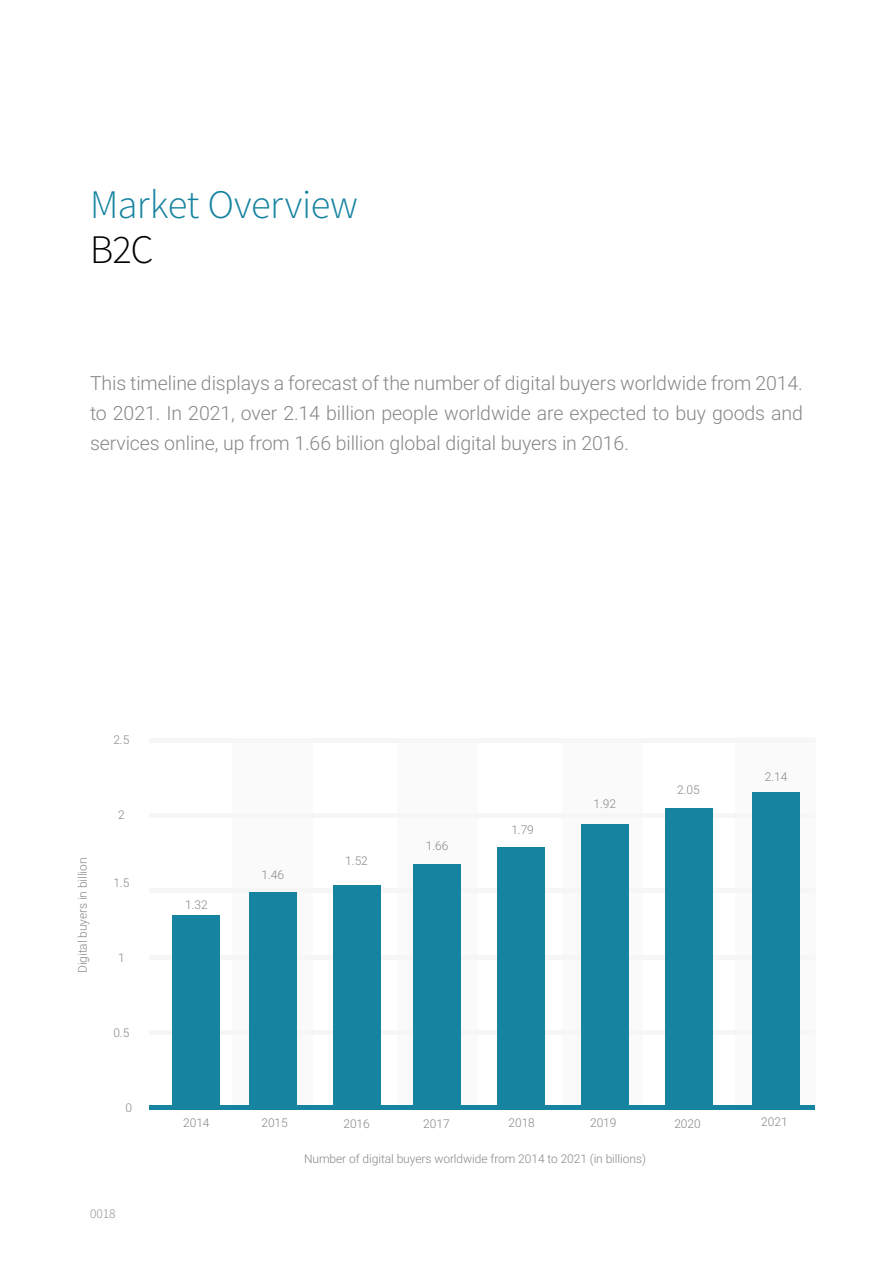
<style>
.page{position:relative;width:893px;height:1263px;background:#fff}
.page>*{position:absolute;margin:0;border:0;box-sizing:border-box;transform-origin:0 0}
.t1{font:300 40.5px "Source Sans Pro";letter-spacing:-.01em;color:#1683a0}
.t2{font:300 40.5px "Source Sans Pro";color:#000}
.t3{font:300 19.5px/30px "Roboto";letter-spacing:-.005em;color:#878787;text-align:justify}
.t4{font:300 13.5px "Source Sans Pro";color:#878787}
.t5{font:300 12px "Roboto";letter-spacing:-.005em;color:#878787}
</style>
<div class="page">
<div style="left:233px;top:739px;width:80px;height:371px;background:#fafafa"></div>
<div style="left:398px;top:739px;width:80px;height:371px;background:#fafafa"></div>
<div style="left:563px;top:739px;width:80px;height:371px;background:#fafafa"></div>
<div style="left:735px;top:737px;width:80px;height:373px;background:#fafafa"></div>
<div style="left:149px;top:955px;width:665px;height:5px;background:#f6f6f6"></div>
<hr style="left:149px;top:888px;width:665px;height:4px;background:#f6f6f6">
<hr style="left:149px;top:813px;width:665px;height:4px;background:#f6f6f6">
<hr style="left:149px;top:738px;width:665px;height:4px;background:#f6f6f6">
<div style="left:149px;top:1030px;width:665px;height:5px;background:#f6f6f6"></div>
<div style="left:173px;top:915px;width:47px;height:195px;background:#1683a0"></div>
<div style="left:333px;top:885px;width:47px;height:225px;background:#1683a0"></div>
<div style="left:497px;top:847px;width:48px;height:260px;background:#1683a0"></div>
<div style="left:665px;top:807px;width:47px;height:301px;background:#1683a0"></div>
<div style="left:249px;top:893px;width:48px;height:217px;background:#1683a0"></div>
<div style="left:413px;top:864px;width:48px;height:246px;background:#1683a0"></div>
<div style="left:581px;top:824px;width:48px;height:286px;background:#1683a0"></div>
<div style="left:752px;top:792px;width:48px;height:318px;background:#1683a0"></div>
<hr style="left:149px;top:1106px;width:665px;height:4px;background:#1683a0">
<h1 class="t1" style="left:90px;top:179px;width:269px">Market Overview</h1>
<h1 class="t2" style="left:90px;top:224px;width:65px">B2C</h1>
<p class="t3" style="left:90px;top:367px;width:714px">This timeline displays a forecast of the number of digital buyers worldwide from 2014. to 2021. In 2021, over 2.14 billion people worldwide are expected to buy goods and services online, up from 1.66 billion global digital buyers in 2016.</p>
<p class="t5" style="left:113px;top:731px;width:18px">2.5</p>
<p class="t5" style="left:74px;top:973px;width:117px;rotate:-90deg">Digital buyers in billion</p>
<p class="t5" style="left:118px;top:806px;width:8px">2</p>
<p class="t5" style="left:113px;top:874px;width:18px">1.5</p>
<p class="t5" style="left:118px;top:949px;width:8px">1</p>
<p class="t5" style="left:113px;top:1024px;width:18px">0.5</p>
<p class="t5" style="left:126px;top:1099px;width:8px">0</p>
<p class="t4" style="left:90px;top:1205px;width:27px">0018</p>
<p class="t5" style="left:185px;top:896px;width:24px">1.32</p>
<p class="t5" style="left:261px;top:867px;width:24px">1.46</p>
<p class="t5" style="left:345px;top:852px;width:24px">1.52</p>
<p class="t5" style="left:426px;top:837px;width:24px">1.66</p>
<p class="t5" style="left:511px;top:822px;width:24px">1.79</p>
<p class="t5" style="left:594px;top:795px;width:24px">1.92</p>
<p class="t5" style="left:677px;top:781px;width:24px">2.05</p>
<p class="t5" style="left:765px;top:768px;width:24px">2.14</p>
<p class="t5" style="left:183px;top:1114px;width:28px">2014</p>
<p class="t5" style="left:261px;top:1114px;width:28px">2015</p>
<p class="t5" style="left:343px;top:1115px;width:28px">2016</p>
<p class="t5" style="left:423px;top:1115px;width:28px">2017</p>
<p class="t5" style="left:508px;top:1114px;width:28px">2018</p>
<p class="t5" style="left:590px;top:1114px;width:28px">2019</p>
<p class="t5" style="left:674px;top:1115px;width:28px">2020</p>
<p class="t5" style="left:761px;top:1113px;width:28px">2021</p>
<p class="t5" style="left:304px;top:1150px;width:343px">Number of digital buyers worldwide from 2014 to 2021 (in billions)</p>
</div>
